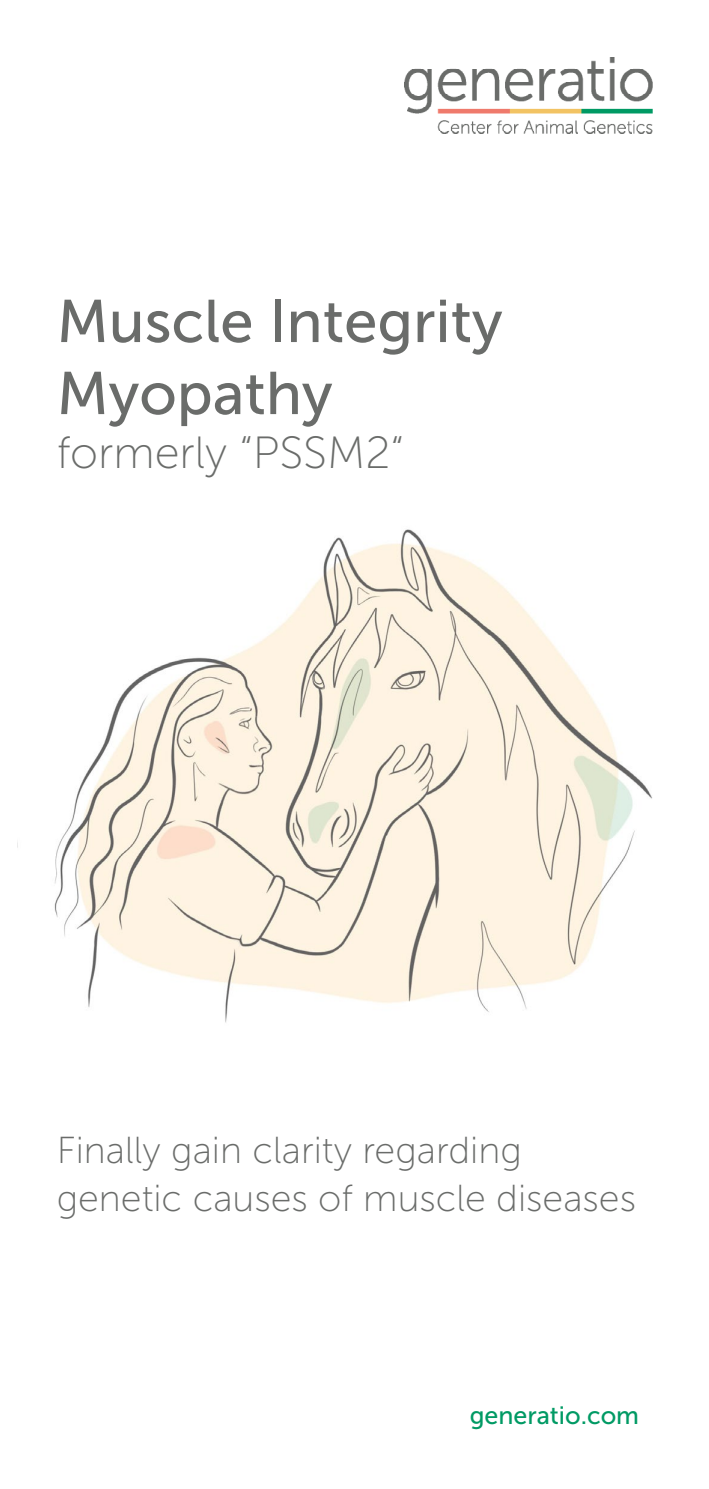
<style>
.page{position:relative;width:709px;height:1489px;background:#fff}
.page>*{position:absolute;margin:0;border:0;box-sizing:border-box;transform-origin:0 0}
.t1{font:60px/72px "Museo Sans 500";color:#6a6c6a}
.t2{font:45px "Museo Sans 100";color:#6a6c6a}
.t3{font:37.5px/47.5px "Museo Sans 100";color:#6a6c6a}
.t4{font:25px "Museo Sans 500";color:#009a64}
</style>
<div class="page">
<img style="left:404px;top:57px;width:248px;height:77px">
<img style="left:54px;top:529px;width:598px;height:494px">
<h1 class="t1" style="left:57px;top:285px;width:447px">Muscle Integrity<br>Myopathy</h1>
<p class="t2" style="left:57px;top:429px;width:349px">formerly “PSSM2“</p>
<p class="t3" style="left:57px;top:1126px;width:581px">Finally gain clarity regarding genetic causes of muscle diseases</p>
<p class="t4" style="left:469px;top:1401px;width:171px">generatio.com</p>
</div>
